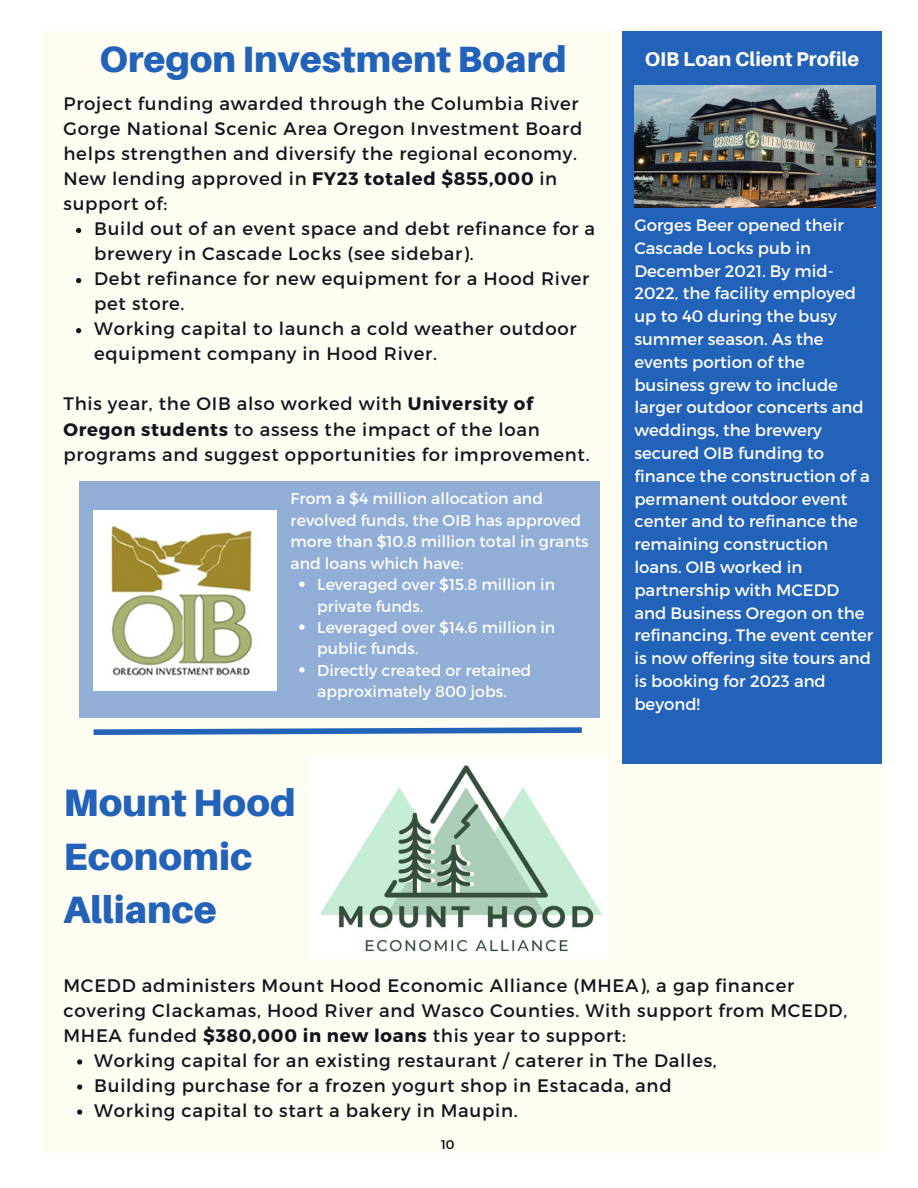
<style>
.page{position:relative;width:918px;height:1188px;background:#fff}
.page>*{position:absolute;margin:0;border:0;box-sizing:border-box;transform-origin:0 0}
.t1{font:900 38.1px/53.2px "Aileron";color:#2262b8}
.t2{font:900 36.6px "Aileron";color:#2262b8}
.t3{font:800 19.95px "Aileron";color:#fffdf1}
.t4{font:18.15px/25px "Montserrat";letter-spacing:.04em;color:#11151f}
.t5{font:16.5px/22.8px "Montserrat";color:#fff}
.t6{font:15.75px/21.5px "Montserrat";color:#fff}
.t7{font:12.45px "Montserrat";color:#000}
.s1{font-weight:700}
</style>
<div class="page">
<div style="left:41px;top:31px;width:841px;height:1122px;background:#fffdf1"></div>
<div style="left:622px;top:31px;width:260px;height:732px;background:#2262b8"></div>
<div style="left:80px;top:481px;width:520px;height:236px;background:#90aed6"></div>
<img style="left:94px;top:511px;width:183px;height:180px">
<img style="left:634px;top:86px;width:241px;height:122px">
<img style="left:311px;top:757px;width:296px;height:202px">
<svg style="left:77px;top:1059px;width:5px;height:6px"></svg>
<svg style="left:77px;top:1084px;width:5px;height:6px"></svg>
<svg style="left:77px;top:1109px;width:5px;height:6px"></svg>
<svg style="left:76px;top:228px;width:5px;height:5px"></svg>
<svg style="left:76px;top:278px;width:5px;height:5px"></svg>
<svg style="left:76px;top:328px;width:5px;height:5px"></svg>
<svg style="left:299px;top:582px;width:6px;height:5px"></svg>
<svg style="left:299px;top:624px;width:6px;height:6px"></svg>
<svg style="left:299px;top:667px;width:6px;height:6px"></svg>
<svg style="left:93px;top:727px;width:489px;height:8px"></svg>
<p class="t2" style="left:99px;top:37px;width:469px">Oregon Investment Board</p>
<p class="t3" style="left:645px;top:47px;width:216px">OIB Loan Client Profile</p>
<p class="t4" style="left:64px;top:90px;width:520px">Project funding awarded through the Columbia River Gorge National Scenic Area Oregon Investment Board helps strengthen and diversify the regional economy.<br>New lending approved in <span class="s1">FY23 totaled $855,000</span> in support of:</p>
<p class="t4" style="left:94px;top:215px;width:503px">Build out of an event space and debt refinance for a brewery in Cascade Locks (see sidebar).</p>
<p class="t4" style="left:94px;top:265px;width:497px">Debt refinance for new equipment for a Hood River pet store.</p>
<p class="t4" style="left:94px;top:315px;width:484px">Working capital to launch a cold weather outdoor equipment company in Hood River.</p>
<p class="t4" style="left:64px;top:391px;width:528px">This year, the OIB also worked with <span class="s1">University of<br>Oregon students</span> to assess the impact of the loan programs and suggest opportunities for improvement.</p>
<p class="t6" style="left:291px;top:487px;width:299px">From a $4 million allocation and revolved funds, the OIB has approved more than $10.8 million total in grants and loans which have:</p>
<p class="t6" style="left:317px;top:573px;width:239px">Leveraged over $15.8 million in private funds.</p>
<p class="t6" style="left:317px;top:616px;width:240px">Leveraged over $14.6 million in public funds.</p>
<p class="t6" style="left:317px;top:659px;width:215px">Directly created or retained approximately 800 jobs.</p>
<p class="t1" style="left:64px;top:776px;width:234px">Mount Hood<br>Economic<br>Alliance</p>
<p class="t5" style="left:634px;top:213px;width:241px">Gorges Beer opened their<br>Cascade Locks pub in<br>December 2021. By mid-<br>2022, the facility employed up to 40 during the busy summer season. As the events portion of the business grew to include larger outdoor concerts and weddings, the brewery secured OIB funding to finance the construction of a permanent outdoor event center and to refinance the remaining construction loans. OIB worked in partnership with MCEDD and Business Oregon on the refinancing. The event center is now offering site tours and is booking for 2023 and beyond!</p>
<p class="t4" style="left:64px;top:972px;width:785px">MCEDD administers Mount Hood Economic Alliance (MHEA), a gap financer covering Clackamas, Hood River and Wasco Counties. With support from MCEDD,<br>MHEA funded <span class="s1">$380,000 in new loans</span> this year to support:</p>
<p class="t4" style="left:94px;top:1047px;width:624px">Working capital for an existing restaurant / caterer in The Dalles,</p>
<p class="t4" style="left:94px;top:1072px;width:579px">Building purchase for a frozen yogurt shop in Estacada, and</p>
<p class="t4" style="left:94px;top:1097px;width:425px">Working capital to start a bakery in Maupin.</p>
<p class="t7" style="left:441px;top:1136px;width:15px">10</p>
</div>
